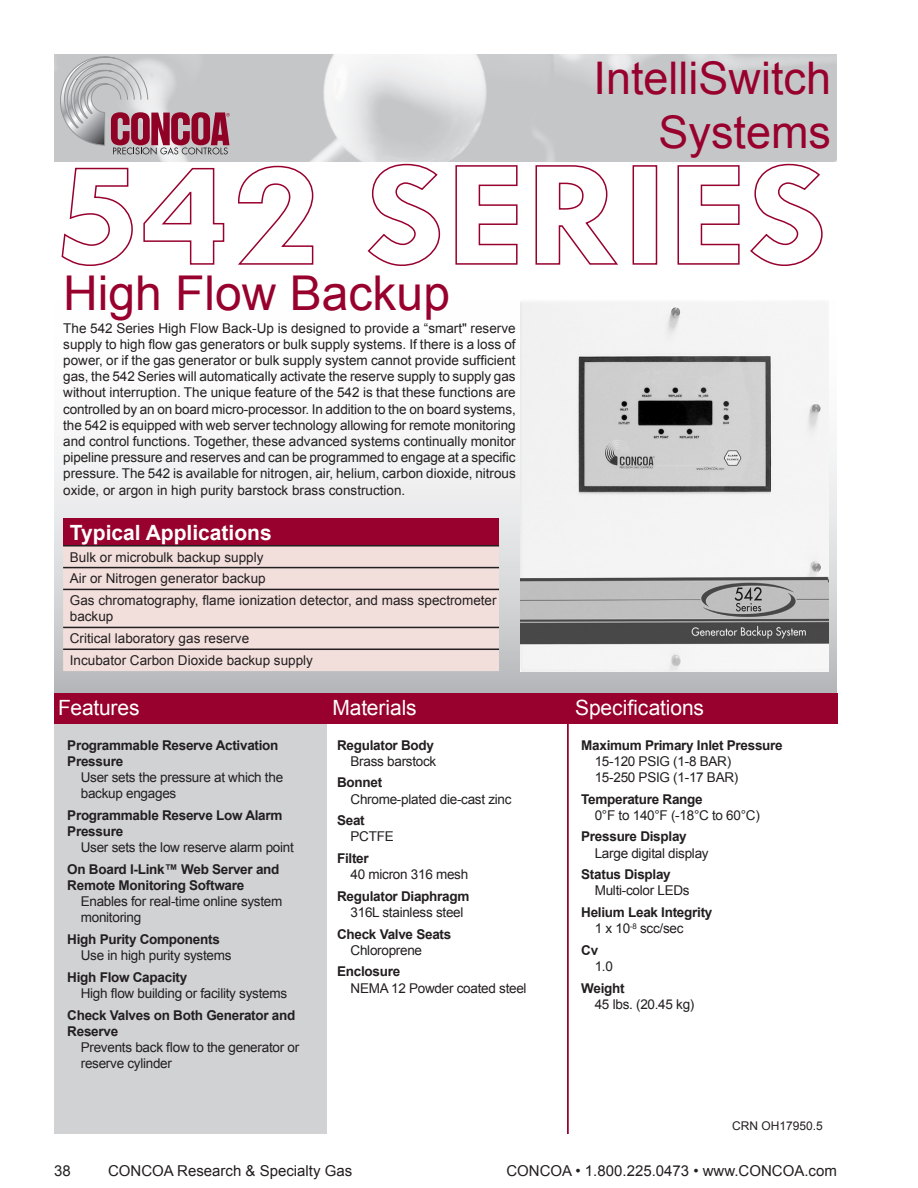
<style>
.page{position:relative;width:918px;height:1188px;background:#fff}
.page>*{position:absolute;margin:0;border:0;box-sizing:border-box;transform-origin:0 0}
.t1{font:48px "Arial";color:#98012d}
.t2{font:45px "Arial";color:#98012d}
.t3{font:21px "Arial";letter-spacing:-.005em;color:#fff}
.t4{font:700 21px "Arial";color:#fff}
.t5{font:15px "Arial";color:#231f20}
.t6{font:13.5px/16.2px "Arial";letter-spacing:-.02em;color:#231f20}
.t7{font:700 13.5px/16.2px "Arial";letter-spacing:-.02em;color:#231f20}
.t8{font:13.5px/16.2px "Arial";color:#231f20}
.t9{font:12px "Arial";color:#231f20}
</style>
<div class="page">
<div style="left:54px;top:54px;width:117px;height:108px;background:#c5c6c8"></div>
<img style="left:292px;top:54px;width:60px;height:108px">
<img style="left:161px;top:129px;width:75px;height:33px">
<img style="left:473px;top:54px;width:364px;height:108px">
<img style="left:594px;top:54px;width:126px;height:108px">
<img style="left:776px;top:54px;width:61px;height:102px">
<img style="left:642px;top:155px;width:17px;height:7px">
<svg style="left:60px;top:56px;width:170px;height:99px;background:#bba6ad"></svg>
<div style="left:54px;top:700px;width:272px;height:434px;background:#d1d2d4"></div>
<hr style="left:567px;top:715px;width:1px;height:419px;background:#98012d">
<div style="left:54px;top:693px;width:783px;height:31px;background:#98012d"></div>
<div style="left:63px;top:518px;width:436px;height:28px;background:#98012d"></div>
<div style="left:63px;top:547px;width:436px;height:124px;background:#f2dfdc"></div>
<hr style="left:63px;top:649px;width:436px;height:1px;background:#231f20">
<hr style="left:63px;top:545px;width:436px;height:2px;background:#231f20">
<hr style="left:63px;top:589px;width:436px;height:1px;background:#231f20">
<hr style="left:63px;top:567px;width:436px;height:1px;background:#231f20">
<hr style="left:63px;top:627px;width:436px;height:1px;background:#231f20">
<img style="left:520px;top:300px;width:309px;height:372px">
<svg style="left:61px;top:167px;width:72px;height:99px"></svg>
<svg style="left:143px;top:167px;width:82px;height:98px"></svg>
<svg style="left:238px;top:165px;width:76px;height:100px"></svg>
<svg style="left:367px;top:163px;width:74px;height:104px"></svg>
<svg style="left:455px;top:165px;width:63px;height:100px"></svg>
<svg style="left:535px;top:165px;width:83px;height:100px"></svg>
<div style="left:633px;top:165px;width:24px;height:100px;border:2px solid #98012d"></div>
<svg style="left:677px;top:165px;width:63px;height:100px"></svg>
<svg style="left:750px;top:163px;width:73px;height:103px"></svg>
<p class="t1" style="left:63px;top:261px;width:388px">High Flow Backup</p>
<p class="t6" style="left:63px;top:320px;width:454px;text-align:justify">The 542 Series High Flow Back-Up is designed to provide a “smart" reserve supply to high flow gas generators or bulk supply systems. If there is a loss of power, or if the gas generator or bulk supply system cannot provide sufficient gas, the 542 Series will automatically activate the reserve supply to supply gas without interruption. The unique feature of the 542 is that these functions are controlled by an on board micro-processor. In addition to the on board systems, the 542 is equipped with web server technology allowing for remote monitoring and control functions. Together, these advanced systems continually monitor pipeline pressure and reserves and can be programmed to engage at a specific pressure. The 542 is available for nitrogen, air, helium, carbon dioxide, nitrous oxide, or argon in high purity barstock brass construction.</p>
<p class="t4" style="left:70px;top:518px;width:203px">Typical Applications</p>
<p class="t8" style="left:70px;top:549px;width:195px">Bulk or microbulk backup supply</p>
<p class="t8" style="left:70px;top:571px;width:197px">Air or Nitrogen generator backup</p>
<p class="t8" style="left:70px;top:593px;width:428px">Gas chromatography, flame ionization detector, and mass spectrometer backup</p>
<p class="t8" style="left:70px;top:631px;width:181px">Critical laboratory gas reserve</p>
<p class="t8" style="left:70px;top:652px;width:245px">Incubator Carbon Dioxide backup supply</p>
<p class="t2" style="left:594px;top:48px;width:239px">IntelliSwitch</p>
<p class="t2" style="left:659px;top:102px;width:174px">Systems</p>
<h3 class="t3" style="left:58px;top:694px;width:83px">Features</h3>
<h3 class="t3" style="left:332px;top:694px;width:86px">Materials</h3>
<h3 class="t3" style="left:575px;top:694px;width:130px">Specifications</h3>
<p class="t7" style="left:337px;top:737px;width:98px">Regulator Body</p>
<p class="t6" style="left:351px;top:753px;width:87px">Brass barstock</p>
<p class="t7" style="left:337px;top:775px;width:47px">Bonnet</p>
<p class="t6" style="left:351px;top:791px;width:163px">Chrome-plated die-cast zinc</p>
<p class="t7" style="left:337px;top:813px;width:29px">Seat</p>
<p class="t6" style="left:351px;top:829px;width:45px">PCTFE</p>
<p class="t7" style="left:337px;top:851px;width:33px">Filter</p>
<p class="t6" style="left:351px;top:866px;width:119px">40 micron 316 mesh</p>
<p class="t7" style="left:337px;top:888px;width:134px">Regulator Diaphragm</p>
<p class="t6" style="left:351px;top:904px;width:114px">316L stainless steel</p>
<p class="t7" style="left:337px;top:926px;width:116px">Check Valve Seats</p>
<p class="t6" style="left:351px;top:942px;width:73px">Chloroprene</p>
<p class="t7" style="left:337px;top:964px;width:65px">Enclosure</p>
<p class="t6" style="left:351px;top:980px;width:178px">NEMA 12 Powder coated steel</p>
<p class="t7" style="left:67px;top:737px;width:213px">Programmable Reserve Activation<br>Pressure</p>
<p class="t6" style="left:81px;top:769px;width:204px">User sets the pressure at which the backup engages</p>
<p class="t7" style="left:67px;top:807px;width:217px">Programmable Reserve Low Alarm<br>Pressure</p>
<p class="t6" style="left:81px;top:839px;width:215px">User sets the low reserve alarm point</p>
<p class="t7" style="left:67px;top:861px;width:214px">On Board I-Link™ Web Server and<br>Remote Monitoring Software</p>
<p class="t6" style="left:81px;top:893px;width:203px">Enables for real-time online system monitoring</p>
<p class="t7" style="left:67px;top:932px;width:154px">High Purity Components</p>
<p class="t6" style="left:81px;top:947px;width:152px">Use in high purity systems</p>
<p class="t7" style="left:67px;top:969px;width:121px">High Flow Capacity</p>
<p class="t6" style="left:81px;top:985px;width:208px">High flow building or facility systems</p>
<p class="t7" style="left:67px;top:1007px;width:230px">Check Valves on Both Generator and<br>Reserve</p>
<p class="t6" style="left:81px;top:1039px;width:220px">Prevents back flow to the generator or reserve cylinder</p>
<p class="t7" style="left:581px;top:737px;width:203px">Maximum Primary Inlet Pressure</p>
<p class="t6" style="left:595px;top:753px;width:145px">15-120 PSIG (1-8 BAR)<br>15-250 PSIG (1-17 BAR)</p>
<p class="t7" style="left:581px;top:791px;width:123px">Temperature Range</p>
<p class="t6" style="left:595px;top:807px;width:167px">0°F to 140°F (-18°C to 60°C)</p>
<p class="t7" style="left:581px;top:829px;width:107px">Pressure Display</p>
<p class="t6" style="left:595px;top:845px;width:115px">Large digital display</p>
<p class="t7" style="left:581px;top:867px;width:91px">Status Display</p>
<p class="t6" style="left:595px;top:883px;width:96px">Multi-color LEDs</p>
<p class="t7" style="left:581px;top:905px;width:133px">Helium Leak Integrity</p>
<p class="t6" style="left:595px;top:920px;width:90px">1 x 10<sup>-8</sup> scc/sec</p>
<p class="t7" style="left:581px;top:942px;width:18px">Cv</p>
<p class="t6" style="left:595px;top:958px;width:20px">1.0</p>
<p class="t7" style="left:581px;top:980px;width:45px">Weight</p>
<p class="t6" style="left:595px;top:996px;width:101px">45 lbs. (20.45 kg)</p>
<p class="t9" style="left:732px;top:1118px;width:92px">CRN OH17950.5</p>
<p class="t5" style="left:54px;top:1161px;width:18px">38</p>
<p class="t5" style="left:108px;top:1161px;width:246px">CONCOA Research &amp; Specialty Gas</p>
<p class="t5" style="left:506px;top:1161px;width:332px">CONCOA • 1.800.225.0473 • www.CONCOA.com</p>
</div>
